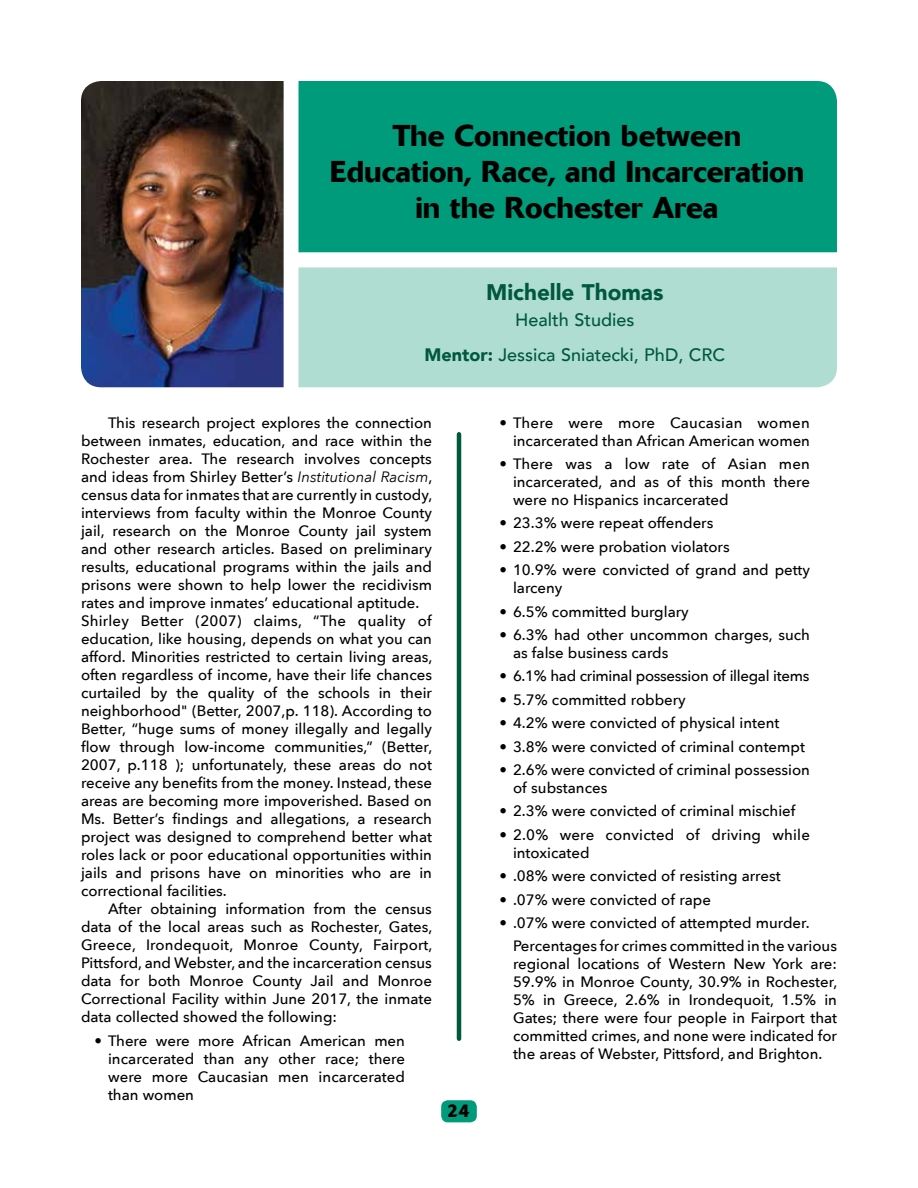
<style>
.page{position:relative;width:918px;height:1188px;background:#fff}
.page>*{position:absolute;margin:0;border:0;box-sizing:border-box;transform-origin:0 0}
.t1{font:500 30px/36px "Delta";color:#000;text-align:center}
.t2{font:900 22.5px "Avenir";color:#00583d}
.t3{font:500 18px/34.5px "Avenir";color:#00583d;text-align:center}
.t4{font:500 18px "Delta";color:#000}
.t5{font:500 15px/18px "Avenir Next";color:#000}
.t6{font:500 15px "Avenir Next";letter-spacing:-.02em;color:#000}
.s1{font-weight:900}
.s2{font-weight:400;font-style:italic}
</style>
<div class="page">
<hr style="left:457px;top:434px;width:4px;height:605px;background:#00583d">
<div style="left:298px;top:81px;width:539px;height:171px;background:#009b7a"></div>
<div style="left:298px;top:267px;width:539px;height:120px;background:#afddd2"></div>
<div style="left:441px;top:1100px;width:36px;height:22px;background:#009b7a;border-radius:7px"></div>
<img style="left:81px;top:81px;width:203px;height:306px">
<h1 class="t1" style="left:330px;top:117px;width:476px">The Connection between<br>Education, Race, and Incarceration in the Rochester Area</h1>
<h2 class="t2" style="left:486px;top:273px;width:179px">Michelle Thomas</h2>
<p class="t3" style="left:424px;top:302px;width:302px">Health Studies<br><span class="s1">Mentor:</span> Jessica Sniatecki, PhD, CRC</p>
<p class="t5" style="left:81px;top:413px;width:353px;text-indent:27px">This research project explores the connection between inmates, education, and race within the Rochester area. The research involves concepts and ideas from Shirley Better’s <span class="s2">Institutional Racism</span>, census data for inmates that are currently in custody, interviews from faculty within the Monroe County jail, research on the Monroe County jail system and other research articles. Based on preliminary results, educational programs within the jails and prisons were shown to help lower the recidivism rates and improve inmates’ educational aptitude.<br>Shirley Better (2007) claims, “The quality of education, like housing, depends on what you can afford. Minorities restricted to certain living areas, often regardless of income, have their life chances curtailed by the quality of the schools in their neighborhood" (Better, 2007,p. 118). According to Better, “huge sums of money illegally and legally flow through low-income communities,” (Better, 2007, p.118 ); unfortunately, these areas do not receive any benefits from the money. Instead, these areas are becoming more impoverished. Based on Ms. Better’s findings and allegations, a research project was designed to comprehend better what roles lack or poor educational opportunities within jails and prisons have on minorities who are in correctional facilities.</p>
<p class="t5" style="left:81px;top:899px;width:353px;text-align:justify;text-indent:27px">After obtaining information from the census data of the local areas such as Rochester, Gates, Greece, Irondequoit, Monroe County, Fairport, Pittsford, and Webster, and the incarceration census data for both Monroe County Jail and Monroe Correctional Facility within June 2017, the inmate data collected showed the following:</p>
<p class="t5" style="left:108px;top:1032px;width:299px;text-align:justify;text-indent:-14px">• There were more African American men incarcerated than any other race; there were more Caucasian men incarcerated than women</p>
<p class="t4" style="left:447px;top:1100px;width:24px">24</p>
<p class="t5" style="left:500px;top:413px;width:312px;text-align:right">• There were more Caucasian women incarcerated than African American women</p>
<p class="t5" style="left:513px;top:454px;width:299px;text-align:justify;text-indent:-14px">• There was a low rate of Asian men incarcerated, and as of this month there were no Hispanics incarcerated</p>
<p class="t5" style="left:500px;top:514px;width:215px">• 23.3% were repeat offenders</p>
<p class="t5" style="left:500px;top:537px;width:232px">• 22.2% were probation violators</p>
<p class="t5" style="left:513px;top:560px;width:299px;text-indent:-14px">• 10.9% were convicted of grand and petty larceny</p>
<p class="t5" style="left:500px;top:602px;width:191px">• 6.5% committed burglary</p>
<p class="t5" style="left:513px;top:625px;width:298px;text-indent:-14px">• 6.3% had other uncommon charges, such as false business cards</p>
<p class="t6" style="left:500px;top:663px;width:311px">• 6.1% had criminal possession of illegal items</p>
<p class="t5" style="left:500px;top:690px;width:188px">• 5.7% committed robbery</p>
<p class="t5" style="left:500px;top:713px;width:281px">• 4.2% were convicted of physical intent</p>
<p class="t5" style="left:500px;top:737px;width:307px">• 3.8% were convicted of criminal contempt</p>
<p class="t5" style="left:513px;top:760px;width:299px;text-indent:-14px">• 2.6% were convicted of criminal possession of substances</p>
<p class="t5" style="left:500px;top:802px;width:298px">• 2.3% were convicted of criminal mischief</p>
<p class="t5" style="left:513px;top:825px;width:298px;text-indent:-14px">• 2.0% were convicted of driving while intoxicated</p>
<p class="t5" style="left:500px;top:866px;width:283px">• .08% were convicted of resisting arrest</p>
<p class="t5" style="left:500px;top:890px;width:213px">• .07% were convicted of rape</p>
<p class="t5" style="left:513px;top:911px;width:326px;line-height:23.4px;text-indent:-14px">• .07% were convicted of attempted murder.<br>Percentages for crimes committed in the various</p>
<p class="t5" style="left:513px;top:955px;width:326px;text-align:justify">regional locations of Western New York are:<br>59.9% in Monroe County, 30.9% in Rochester, 5% in Greece, 2.6% in Irondequoit, 1.5% in Gates; there were four people in Fairport that committed crimes, and none were indicated for the areas of Webster, Pittsford, and Brighton.</p>
</div>
